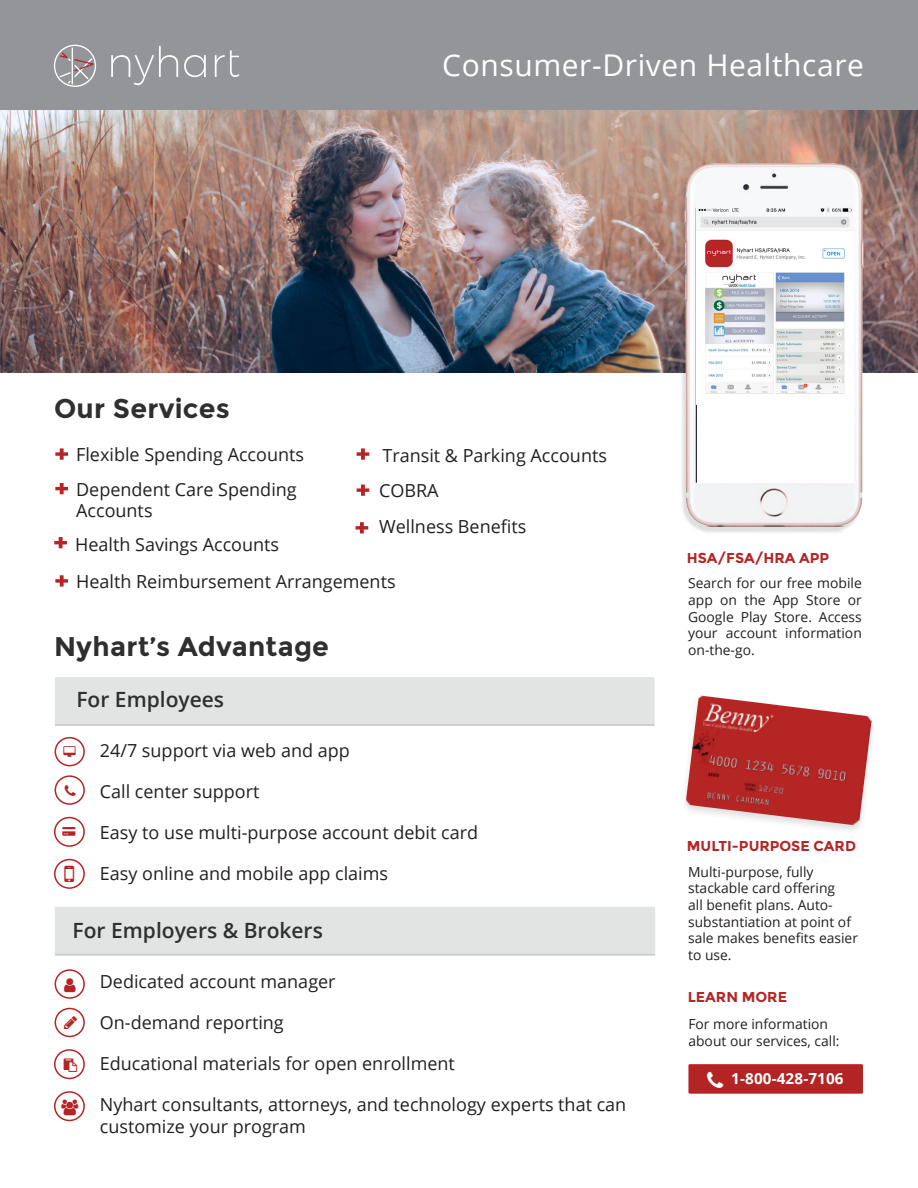
<style>
.page{position:relative;width:918px;height:1188px;background:#fff}
.page>*{position:absolute;margin:0;border:0;box-sizing:border-box;transform-origin:0 0}
.t1{font:30px "Open Sans";letter-spacing:.02em;color:#fff}
.t2{font:700 27px "Montserrat";letter-spacing:.01em;color:#2e2f2e}
.t3{font:600 21px "Open Sans";color:#2e2f2e}
.t4{font:18px/21.6px "Open Sans";color:#231f20}
.t5{font:700 15.3px "Open Sans";letter-spacing:.01em;color:#fff}
.t6{font:700 14.25px "Montserrat";color:#b52424}
.t7{font:13.8px/16.6px "Open Sans";color:#231f20}
</style>
<div class="page">
<img style="left:0;top:109px;width:918px;height:264px">
<div style="left:55px;top:677px;width:600px;height:48px;background:#e2e3e3;border-radius:2px"></div>
<div style="left:55px;top:907px;width:600px;height:48px;background:#e2e3e3;border-radius:2px"></div>
<hr style="left:55px;top:724px;width:600px;height:2px;background:#c6c6c6">
<hr style="left:55px;top:954px;width:600px;height:2px;background:#c6c6c6">
<svg style="left:55px;top:448px;width:13px;height:12px"></svg>
<svg style="left:357px;top:448px;width:12px;height:12px"></svg>
<svg style="left:55px;top:483px;width:13px;height:11px"></svg>
<svg style="left:357px;top:485px;width:12px;height:11px"></svg>
<svg style="left:54px;top:537px;width:13px;height:11px"></svg>
<svg style="left:356px;top:522px;width:12px;height:11px"></svg>
<svg style="left:55px;top:575px;width:13px;height:12px"></svg>
<div style="left:55px;top:737px;width:30px;height:29px;border:2px solid #b42525;border-radius:50%"></div>
<div style="left:55px;top:969px;width:30px;height:30px;border:2px solid #b42525;border-radius:50%"></div>
<div style="left:55px;top:775px;width:30px;height:30px;border:2px solid #b42525;border-radius:50%"></div>
<div style="left:55px;top:1008px;width:30px;height:29px;border:2px solid #b42525;border-radius:50%"></div>
<div style="left:54px;top:817px;width:31px;height:30px;border:2px solid #b42525;border-radius:50%"></div>
<div style="left:54px;top:1049px;width:31px;height:30px;border:2px solid #b42525;border-radius:50%"></div>
<div style="left:54px;top:859px;width:31px;height:30px;border:2px solid #b42525;border-radius:50%"></div>
<div style="left:54px;top:1091px;width:31px;height:30px;border:2px solid #b42525;border-radius:50%"></div>
<div style="left:0;top:0;width:918px;height:109px;background:#949599"></div>
<div style="left:54px;top:45px;width:42px;height:42px;border:1px solid #fff;border-radius:50%"></div>
<hr style="left:72px;top:48px;width:1px;height:36px;background:#fff">
<svg style="left:58px;top:51px;width:39px;height:34px"></svg>
<svg style="left:111px;top:46px;width:67px;height:39px"></svg>
<svg style="left:184px;top:55px;width:22px;height:22px"></svg>
<svg style="left:215px;top:50px;width:24px;height:27px"></svg>
<img style="left:685px;top:695px;width:187px;height:131px">
<div style="left:688px;top:1064px;width:175px;height:30px;background:#b52424"></div>
<div style="left:679px;top:165px;width:184px;height:369px;background:#231f20;opacity:.15"></div>
<img style="left:680px;top:163px;width:184px;height:364px">
<div style="left:697px;top:285px;width:156px;height:198px;background:#fff"></div>
<img style="left:697px;top:206px;width:156px;height:188px">
<p class="t2" style="left:54px;top:393px;width:177px">Our Services</p>
<p class="t1" style="left:442px;top:45px;width:423px">Consumer-Driven Healthcare</p>
<p class="t4" style="left:76px;top:443px;width:229px">Flexible Spending Accounts</p>
<p class="t4" style="left:382px;top:444px;width:226px">Transit &amp; Parking Accounts</p>
<p class="t4" style="left:379px;top:479px;width:61px">COBRA</p>
<p class="t4" style="left:379px;top:516px;width:149px">Wellness Benefits</p>
<p class="t4" style="left:76px;top:478px;width:222px">Dependent Care Spending<br>Accounts</p>
<p class="t4" style="left:75px;top:533px;width:206px">Health Savings Accounts</p>
<p class="t4" style="left:76px;top:570px;width:321px">Health Reimbursement Arrangements</p>
<p class="t2" style="left:54px;top:631px;width:276px">Nyhart’s Advantage</p>
<p class="t3" style="left:76px;top:685px;width:149px">For Employees</p>
<p class="t4" style="left:100px;top:739px;width:252px">24/7 support via web and app</p>
<p class="t4" style="left:100px;top:780px;width:161px">Call center support</p>
<p class="t4" style="left:100px;top:821px;width:380px">Easy to use multi-purpose account debit card</p>
<p class="t4" style="left:100px;top:862px;width:290px">Easy online and mobile app claims</p>
<p class="t3" style="left:73px;top:916px;width:252px">For Employers &amp; Brokers</p>
<p class="t4" style="left:100px;top:970px;width:237px">Dedicated account manager</p>
<p class="t4" style="left:100px;top:1011px;width:186px">On-demand reporting</p>
<p class="t4" style="left:100px;top:1052px;width:357px">Educational materials for open enrollment</p>
<p class="t4" style="left:100px;top:1093px;width:528px">Nyhart consultants, attorneys, and technology experts that can customize your program</p>
<p class="t6" style="left:687px;top:550px;width:144px">HSA/FSA/HRA APP</p>
<p class="t7" style="left:688px;top:575px;width:175px;text-align:justify">Search for our free mobile app on the App Store or Google Play Store. Access your account information on-the-go.</p>
<p class="t6" style="left:687px;top:838px;width:171px">MULTI-PURPOSE CARD</p>
<p class="t7" style="left:688px;top:863px;width:171px">Multi-purpose, fully stackable card offering<br>all benefit plans. Auto&shy;substantiation at point of sale makes benefits easier to use.</p>
<p class="t6" style="left:688px;top:988px;width:101px">LEARN MORE</p>
<p class="t7" style="left:688px;top:1016px;width:153px">For more information about our services, call:</p>
<p class="t5" style="left:731px;top:1068px;width:114px">1-800-428-7106</p>
</div>
